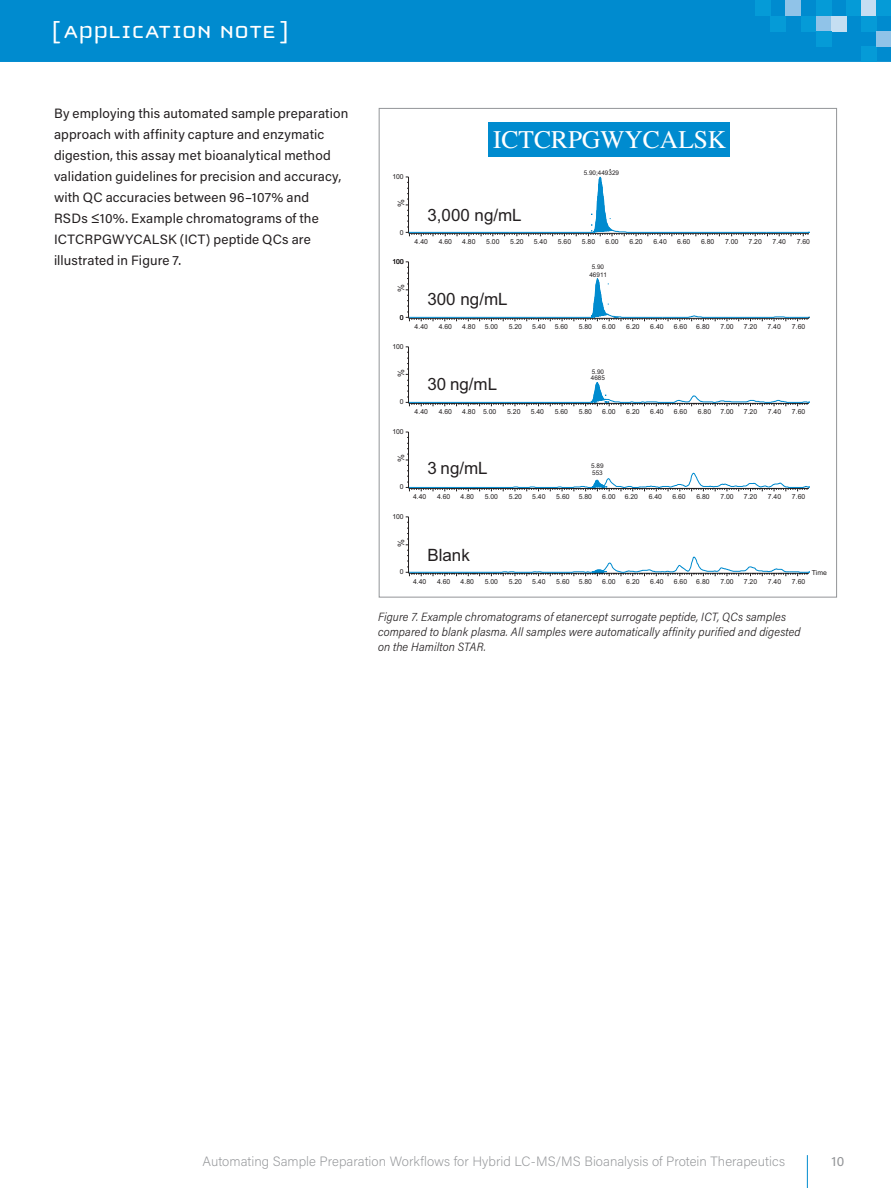
<style>
.page{position:relative;width:891px;height:1188px;background:#fff}
.page>*{position:absolute;margin:0;border:0;box-sizing:border-box;transform-origin:0 0}
.t1{font:25.5px "Cholla Unicase";letter-spacing:.01em;color:#fff;scale:1.1 1}
.t2{font:25.5px "Times";color:#fff}
.t3{font:16.95px "Arial";color:#231f20}
.t4{font:13.5px/21px "Acumin Pro";letter-spacing:.01em;color:#231f20}
.t5{font:200 13.5px "Acumin Pro";letter-spacing:.005em;color:#939598}
.t6{font:13.5px "Acumin Pro";color:#939598}
.t7{font:italic 300 12px/15px "Acumin Pro Semi Cond";letter-spacing:.01em;color:#231f20}
.t8{font:8.85px "Arial";color:#231f20}
.t9{font:6.9px "Arial";color:#231f20}
.t10{font:6.45px/7.8px "Arial";color:#231f20;text-align:center}
.t11{font:6.3px "Arial";color:#231f20}
</style>
<div class="page">
<div style="left:0;top:0;width:891px;height:62px;background:#008bcf"></div>
<div style="left:755px;top:0;width:15px;height:16px;background:#059bd7"></div>
<div style="left:861px;top:47px;width:15px;height:15px;background:#059bd7"></div>
<div style="left:770px;top:16px;width:16px;height:15px;background:#059bd7"></div>
<div style="left:786px;top:0;width:15px;height:16px;background:#90c3e8"></div>
<div style="left:801px;top:16px;width:15px;height:15px;background:#059bd7"></div>
<div style="left:816px;top:16px;width:16px;height:15px;background:#90c3e8"></div>
<div style="left:832px;top:16px;width:15px;height:15px;background:#c5def2"></div>
<div style="left:816px;top:0;width:16px;height:16px;background:#059bd7"></div>
<div style="left:816px;top:31px;width:16px;height:16px;background:#059bd7"></div>
<div style="left:861px;top:0;width:15px;height:16px;background:#c5def2"></div>
<div style="left:847px;top:0;width:14px;height:16px;background:#059bd7"></div>
<div style="left:876px;top:0;width:15px;height:16px;background:#059bd7"></div>
<div style="left:861px;top:16px;width:15px;height:15px;background:#059bd7"></div>
<div style="left:876px;top:31px;width:15px;height:16px;background:#90c3e8"></div>
<hr style="left:807px;top:1155px;width:1px;height:33px;background:#008bcf">
<svg style="left:406px;top:169px;width:404px;height:153px"></svg>
<svg style="left:406px;top:346px;width:404px;height:145px"></svg>
<svg style="left:406px;top:516px;width:404px;height:60px"></svg>
<div style="left:488px;top:122px;width:242px;height:35px;background:#008bcf"></div>
<h1 class="t1" style="left:52px;top:19px;width:217px">[ APPLICATION NOTE ]</h1>
<p class="t4" style="left:54px;top:102px;width:296px">By employing this automated sample preparation approach with affinity capture and enzymatic digestion, this assay met bioanalytical method validation guidelines for precision and accuracy, with QC accuracies between 96–107% and<br>RSDs ≤10%. Example chromatograms of the ICTCRPGWYCALSK (ICT) peptide QCs are illustrated in Figure 7.</p>
<h1 class="t2" style="left:493px;top:115px;width:235px">ICTCRPGWYCALSK</h1>
<p class="t9" style="left:392px;top:172px;width:13px">100</p>
<p class="t8" style="left:395px;top:207px;width:9px;rotate:-90deg">%</p>
<p class="t9" style="left:400px;top:228px;width:5px">0</p>
<p class="t9" style="left:392px;top:257px;width:13px">100</p>
<p class="t9" style="left:392px;top:257px;width:13px">100</p>
<p class="t8" style="left:395px;top:292px;width:9px;rotate:-90deg">%</p>
<p class="t9" style="left:400px;top:313px;width:5px">0</p>
<p class="t9" style="left:392px;top:342px;width:13px">100</p>
<p class="t8" style="left:395px;top:377px;width:9px;rotate:-90deg">%</p>
<p class="t9" style="left:400px;top:398px;width:5px">0</p>
<p class="t9" style="left:392px;top:427px;width:13px">100</p>
<p class="t8" style="left:395px;top:462px;width:9px;rotate:-90deg">%</p>
<p class="t9" style="left:400px;top:482px;width:5px">0</p>
<p class="t9" style="left:392px;top:512px;width:13px">100</p>
<p class="t8" style="left:395px;top:547px;width:9px;rotate:-90deg">%</p>
<p class="t9" style="left:400px;top:567px;width:5px">0</p>
<h2 class="t3" style="left:427px;top:204px;width:96px">3,000 ng/mL</h2>
<p class="t11" style="left:584px;top:169px;width:37px">5.90;449329</p>
<p class="t9" style="left:415px;top:237px;width:15px">4.40</p>
<p class="t9" style="left:439px;top:237px;width:15px">4.60</p>
<p class="t9" style="left:462px;top:237px;width:15px">4.80</p>
<p class="t9" style="left:486px;top:237px;width:15px">5.00</p>
<p class="t9" style="left:510px;top:237px;width:15px">5.20</p>
<p class="t9" style="left:534px;top:237px;width:15px">5.40</p>
<p class="t9" style="left:558px;top:237px;width:15px">5.60</p>
<p class="t9" style="left:582px;top:237px;width:15px">5.80</p>
<p class="t9" style="left:605px;top:237px;width:15px">6.00</p>
<p class="t9" style="left:629px;top:237px;width:15px">6.20</p>
<p class="t9" style="left:653px;top:237px;width:15px">6.40</p>
<p class="t9" style="left:677px;top:237px;width:15px">6.60</p>
<p class="t9" style="left:701px;top:237px;width:15px">6.80</p>
<p class="t9" style="left:725px;top:237px;width:15px">7.00</p>
<p class="t9" style="left:749px;top:237px;width:15px">7.20</p>
<p class="t9" style="left:773px;top:237px;width:15px">7.40</p>
<p class="t9" style="left:797px;top:237px;width:15px">7.60</p>
<h2 class="t3" style="left:427px;top:288px;width:82px">300 ng/mL</h2>
<p class="t10" style="left:589px;top:263px;width:19px">5.90<br>46911</p>
<p class="t9" style="left:415px;top:322px;width:15px">4.40</p>
<p class="t9" style="left:439px;top:322px;width:15px">4.60</p>
<p class="t9" style="left:462px;top:322px;width:15px">4.80</p>
<p class="t9" style="left:485px;top:322px;width:15px">5.00</p>
<p class="t9" style="left:509px;top:322px;width:15px">5.20</p>
<p class="t9" style="left:532px;top:322px;width:15px">5.40</p>
<p class="t9" style="left:555px;top:322px;width:15px">5.60</p>
<p class="t9" style="left:579px;top:322px;width:15px">5.80</p>
<p class="t9" style="left:602px;top:322px;width:15px">6.00</p>
<p class="t9" style="left:626px;top:322px;width:15px">6.20</p>
<p class="t9" style="left:650px;top:322px;width:15px">6.40</p>
<p class="t9" style="left:674px;top:322px;width:15px">6.60</p>
<p class="t9" style="left:696px;top:322px;width:15px">6.80</p>
<p class="t9" style="left:720px;top:322px;width:15px">7.00</p>
<p class="t9" style="left:744px;top:322px;width:15px">7.20</p>
<p class="t9" style="left:792px;top:322px;width:15px">7.60</p>
<p class="t9" style="left:767px;top:322px;width:15px">7.40</p>
<h2 class="t3" style="left:427px;top:373px;width:71px">30 ng/mL</h2>
<p class="t10" style="left:591px;top:369px;width:16px;line-height:6.3px;text-align:left">5.90<br>4685</p>
<p class="t9" style="left:415px;top:407px;width:15px">4.40</p>
<p class="t9" style="left:439px;top:407px;width:15px">4.60</p>
<p class="t9" style="left:462px;top:407px;width:36px">4.80 5.00</p>
<p class="t9" style="left:507px;top:407px;width:15px">5.20</p>
<p class="t9" style="left:531px;top:407px;width:15px">5.40</p>
<p class="t9" style="left:555px;top:407px;width:15px">5.60</p>
<p class="t9" style="left:579px;top:407px;width:15px">5.80</p>
<p class="t9" style="left:602px;top:407px;width:15px">6.00</p>
<p class="t9" style="left:626px;top:407px;width:15px">6.20</p>
<p class="t9" style="left:650px;top:407px;width:15px">6.40</p>
<p class="t9" style="left:674px;top:407px;width:15px">6.60</p>
<p class="t9" style="left:698px;top:407px;width:15px">6.80</p>
<p class="t9" style="left:720px;top:407px;width:15px">7.00</p>
<p class="t9" style="left:744px;top:407px;width:15px">7.20</p>
<p class="t9" style="left:768px;top:407px;width:15px">7.40</p>
<p class="t9" style="left:792px;top:407px;width:15px">7.60</p>
<h2 class="t3" style="left:427px;top:457px;width:62px">3 ng/mL</h2>
<p class="t10" style="left:591px;top:462px;width:14px">5.89</p>
<p class="t11" style="left:592px;top:469px;width:12px">553</p>
<p class="t9" style="left:413px;top:492px;width:15px">4.40</p>
<p class="t9" style="left:437px;top:492px;width:15px">4.60</p>
<p class="t9" style="left:461px;top:492px;width:15px">4.80</p>
<p class="t9" style="left:485px;top:492px;width:15px">5.00</p>
<p class="t9" style="left:509px;top:492px;width:15px">5.20</p>
<p class="t9" style="left:532px;top:492px;width:15px">5.40</p>
<p class="t9" style="left:556px;top:492px;width:15px">5.60</p>
<p class="t9" style="left:579px;top:492px;width:15px">5.80</p>
<p class="t9" style="left:602px;top:492px;width:15px">6.00</p>
<p class="t9" style="left:625px;top:492px;width:15px">6.20</p>
<p class="t9" style="left:649px;top:492px;width:15px">6.40</p>
<p class="t9" style="left:672px;top:492px;width:15px">6.60</p>
<p class="t9" style="left:696px;top:492px;width:15px">6.80</p>
<p class="t9" style="left:720px;top:492px;width:15px">7.00</p>
<p class="t9" style="left:744px;top:492px;width:15px">7.20</p>
<p class="t9" style="left:768px;top:492px;width:15px">7.40</p>
<p class="t9" style="left:792px;top:492px;width:15px">7.60</p>
<h2 class="t3" style="left:427px;top:544px;width:44px">Blank</h2>
<p class="t9" style="left:812px;top:568px;width:17px">Time</p>
<p class="t9" style="left:413px;top:577px;width:15px">4.40</p>
<p class="t9" style="left:437px;top:577px;width:15px">4.60</p>
<p class="t9" style="left:461px;top:577px;width:15px">4.80</p>
<p class="t9" style="left:485px;top:577px;width:15px">5.00</p>
<p class="t9" style="left:509px;top:577px;width:15px">5.20</p>
<p class="t9" style="left:532px;top:577px;width:15px">5.40</p>
<p class="t9" style="left:556px;top:577px;width:15px">5.60</p>
<p class="t9" style="left:579px;top:577px;width:15px">5.80</p>
<p class="t9" style="left:602px;top:577px;width:15px">6.00</p>
<p class="t9" style="left:626px;top:577px;width:15px">6.20</p>
<p class="t9" style="left:650px;top:577px;width:15px">6.40</p>
<p class="t9" style="left:674px;top:577px;width:15px">6.60</p>
<p class="t9" style="left:696px;top:577px;width:15px">6.80</p>
<p class="t9" style="left:720px;top:577px;width:15px">7.00</p>
<p class="t9" style="left:744px;top:577px;width:15px">7.20</p>
<p class="t9" style="left:768px;top:577px;width:15px">7.40</p>
<p class="t9" style="left:792px;top:577px;width:15px">7.60</p>
<h3 class="t7" style="left:378px;top:609px;width:424px">Figure 7. Example chromatograms of etanercept surrogate peptide, ICT, QCs samples compared to blank plasma. All samples were automatically affinity purified and digested on the Hamilton STAR.</h3>
<h3 class="t5" style="left:202px;top:1152px;width:584px">Automating Sample Preparation Workflows for Hybrid LC-MS/MS Bioanalysis of Protein Therapeutics</h3>
<h3 class="t6" style="left:832px;top:1151px;width:14px">10</h3>
</div>
